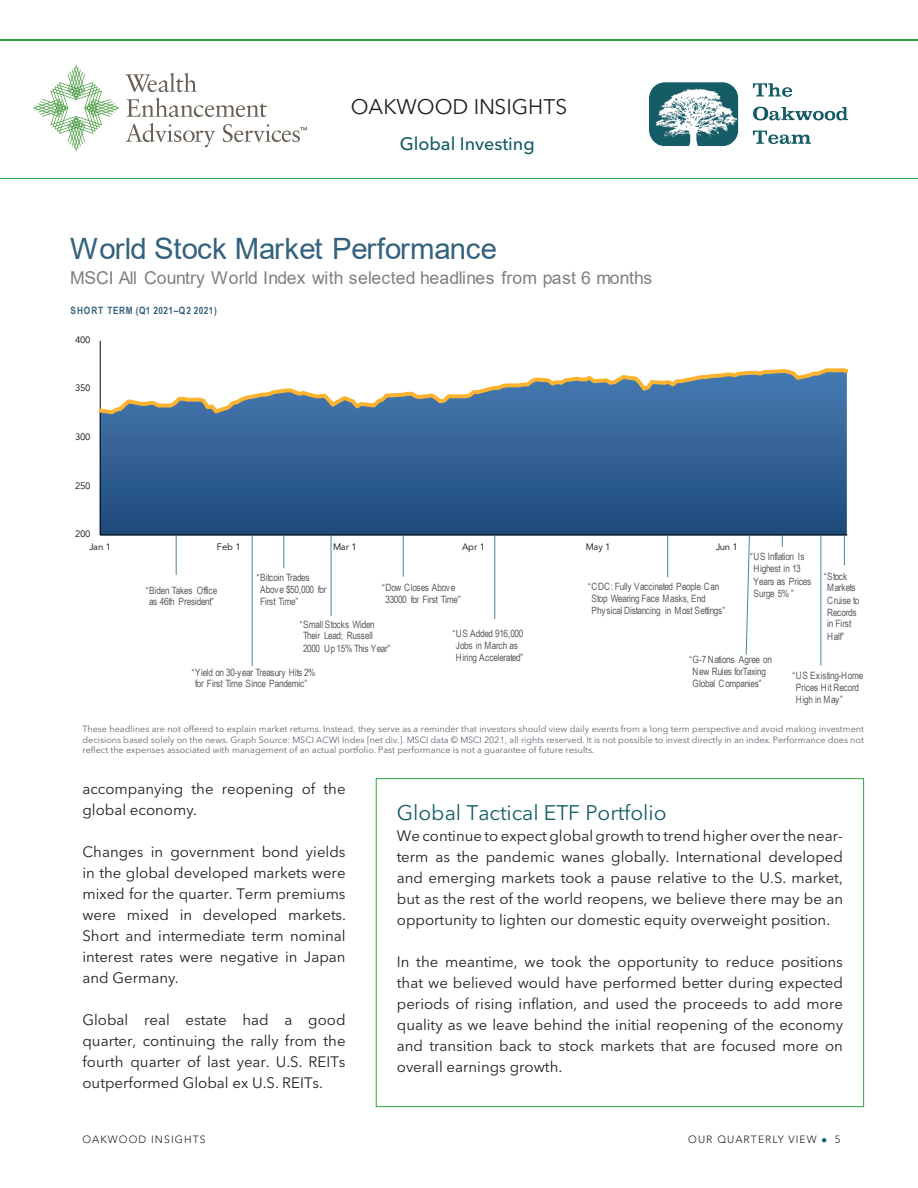
<style>
.page{position:relative;width:918px;height:1188px;background:#fff}
.page>*{position:absolute;margin:0;border:0;box-sizing:border-box;transform-origin:0 0}
.t1{font:29.4px "Arial";letter-spacing:-.005em;color:#33627d}
.t2{font:21px "Avenir Next LT Pro";color:#145d66}
.t3{font:21px "Avenir Next LT Pro";color:#231f20}
.t4{font:500 18px "Avenir Next LT Pro";color:#145d66}
.t5{font:17.7px "Arial";letter-spacing:.005em;color:#80807f}
.t6{font:15px/21px "Avenir Next LT Pro";color:#231f20;text-align:justify}
.t7{font:300 10.5px "Avenir LT Std";letter-spacing:.1em;color:#231f20}
.t8{font:10.05px/12.1px "Arial Narrow";letter-spacing:-.02em;color:#5a5a5a}
.t9{font:10.05px/12.1px "Arial Narrow";letter-spacing:-.04em;color:#5a5a5a}
.t10{font:700 10.05px "Arial Narrow";letter-spacing:.045em;color:#33627d}
.t11{font:9.3px "Avenir Next LT Pro";letter-spacing:-.035em;color:#050504}
.t12{font:9px/10.8px "Avenir Next LT Pro";color:#636773;text-align:justify}
.s1{color:#145d66}
</style>
<div class="page">
<hr style="left:0;top:39px;width:918px;height:1px;background:#29a347">
<hr style="left:0;top:178px;width:918px;height:1px;background:#29a347">
<svg style="left:34px;top:65px;width:85px;height:86px"></svg>
<svg style="left:125px;top:73px;width:72px;height:19px"></svg>
<svg style="left:127px;top:98px;width:140px;height:19px"></svg>
<svg style="left:126px;top:123px;width:89px;height:24px"></svg>
<svg style="left:223px;top:124px;width:84px;height:18px"></svg>
<img style="left:650px;top:82px;width:198px;height:64px">
<svg style="left:101px;top:416px;width:746px;height:119px;background:#2d5b8f"></svg>
<svg style="left:746px;top:536px;width:4px;height:119px"></svg>
<svg style="left:844px;top:536px;width:1px;height:29px"></svg>
<hr style="left:821px;top:535px;width:1px;height:131px;background:#4b849d">
<hr style="left:176px;top:536px;width:1px;height:39px;background:#4b849d">
<hr style="left:403px;top:535px;width:1px;height:42px;background:#4b849d">
<hr style="left:252px;top:536px;width:1px;height:130px;background:#4b849d">
<hr style="left:667px;top:535px;width:1px;height:42px;background:#4b849d">
<hr style="left:331px;top:535px;width:1px;height:81px;background:#4b849d">
<hr style="left:494px;top:535px;width:1px;height:84px;background:#4b849d">
<hr style="left:100px;top:341px;width:1px;height:194px;background:#050504">
<hr style="left:100px;top:535px;width:747px;height:1px;background:#050504">
<svg style="left:100px;top:365px;width:748px;height:51px"></svg>
<hr style="left:284px;top:535px;width:1px;height:33px;background:#4b849d">
<div style="left:376px;top:778px;width:488px;height:329px;border:1px solid #29a347"></div>
<h2 class="t3" style="left:351px;top:89px;width:218px">OAKWOOD INSIGHTS</h2>
<p class="t4" style="left:400px;top:128px;width:136px">Global Investing</p>
<h1 class="t1" style="left:70px;top:228px;width:428px">World Stock Market Performance</h1>
<p class="t5" style="left:70px;top:265px;width:583px">MSCI All Country World Index with selected headlines from past 6 months</p>
<p class="t10" style="left:71px;top:303px;width:148px">SHORT TERM (Q1 2021–Q2 2021)</p>
<p class="t11" style="left:75px;top:332px;width:17px">400</p>
<p class="t11" style="left:75px;top:380px;width:17px">350</p>
<p class="t11" style="left:75px;top:429px;width:17px">300</p>
<p class="t11" style="left:75px;top:477px;width:17px">250</p>
<p class="t11" style="left:75px;top:526px;width:17px">200</p>
<p class="t11" style="left:89px;top:539px;width:24px">Jan 1</p>
<p class="t11" style="left:217px;top:539px;width:25px">Feb 1</p>
<p class="t11" style="left:333px;top:539px;width:25px">Mar 1</p>
<p class="t11" style="left:462px;top:539px;width:24px">Apr 1</p>
<p class="t11" style="left:586px;top:539px;width:26px">May 1</p>
<p class="t11" style="left:716px;top:539px;width:24px">Jun 1</p>
<p class="t8" style="left:753px;top:551px;width:59px;text-indent:-3px">“US Inflation Is<br>Highest in 13<br>Years as Prices<br>Surge 5% ”</p>
<p class="t8" style="left:827px;top:570px;width:34px;text-indent:-3px">“Stock<br>Markets<br>Cruise to<br>Records in First<br>Half”</p>
<p class="t9" style="left:260px;top:571px;width:68px;text-indent:-3px">“Bitcoin Trades<br>Above $50,000 for<br>First Time”</p>
<p class="t8" style="left:591px;top:580px;width:135px;text-indent:-3px">“CDC: Fully Vaccinated People Can<br>Stop Wearing Face Masks, End<br>Physical Distancing in Most Settings”</p>
<p class="t8" style="left:382px;top:581px;width:80px;line-height:11.7px;text-align:center">“Dow Closes Above<br>33000 for First Time”</p>
<p class="t9" style="left:146px;top:584px;width:73px;line-height:11.7px;text-align:center">“Biden Takes Office as 46th President”</p>
<p class="t9" style="left:303px;top:618px;width:89px;text-indent:-3px">“Small Stocks Widen<br>Their Lead; Russell<br>2000 Up 15% This Year”</p>
<p class="t9" style="left:452px;top:627px;width:72px;text-align:center">“US Added 916,000<br>Jobs in March as<br>Hiring Accelerated”</p>
<p class="t9" style="left:693px;top:653px;width:81px;text-indent:-3px">“G-7Nations Agree on<br>New Rules forTaxing<br>Global Companies”</p>
<p class="t8" style="left:192px;top:666px;width:125px;line-height:11.7px;text-align:center">“Yield on 30-year Treasury Hits 2% for First Time Since Pandemic”</p>
<p class="t8" style="left:796px;top:669px;width:69px;text-indent:-3px">“US Existing-Home<br>Prices Hit Record<br>High in May”</p>
<p class="t12" style="left:82px;top:723px;width:783px">These headlines are not offered to explain market returns. Instead, they serve as a reminder that investors should view daily events from a long term perspective and avoid making investment decisions based solely on the news. Graph Source: MSCI ACWI Index [net div.]. MSCI data © MSCI 2021, all rights reserved. It is not possible to invest directly in an index. Performance does not reflect the expenses associated with management of an actual portfolio. Past performance is not a guarantee of future results.</p>
<p class="t6" style="left:82px;top:778px;width:265px">accompanying the reopening of the global economy.</p>
<p class="t6" style="left:82px;top:841px;width:265px">Changes in government bond yields in the global developed markets were mixed for the quarter. Term premiums were mixed in developed markets.<br>Short and intermediate term nominal interest rates were negative in Japan and Germany.</p>
<p class="t6" style="left:82px;top:1009px;width:265px">Global real estate had a good quarter, continuing the rally from the fourth quarter of last year. U.S. REITs outperformed Global ex U.S. REITs.</p>
<h2 class="t2" style="left:397px;top:795px;width:271px">Global Tactical ETF Portfolio</h2>
<p class="t6" style="left:397px;top:825px;width:448px">We continue to expect global growth to trend higher over the near&shy;term as the pandemic wanes globally. International developed and emerging markets took a pause relative to the U.S. market, but as the rest of the world reopens, we believe there may be an opportunity to lighten our domestic equity overweight position.</p>
<p class="t6" style="left:397px;top:951px;width:448px">In the meantime, we took the opportunity to reduce positions that we believed would have performed better during expected periods of rising inflation, and used the proceeds to add more quality as we leave behind the initial reopening of the economy and transition back to stock markets that are focused more on overall earnings growth.</p>
<p class="t7" style="left:82px;top:1133px;width:125px">OAKWOOD INSIGHTS</p>
<p class="t7" style="left:688px;top:1133px;width:153px">OUR QUARTERLY VIEW <span class="s1">●</span> 5</p>
</div>
